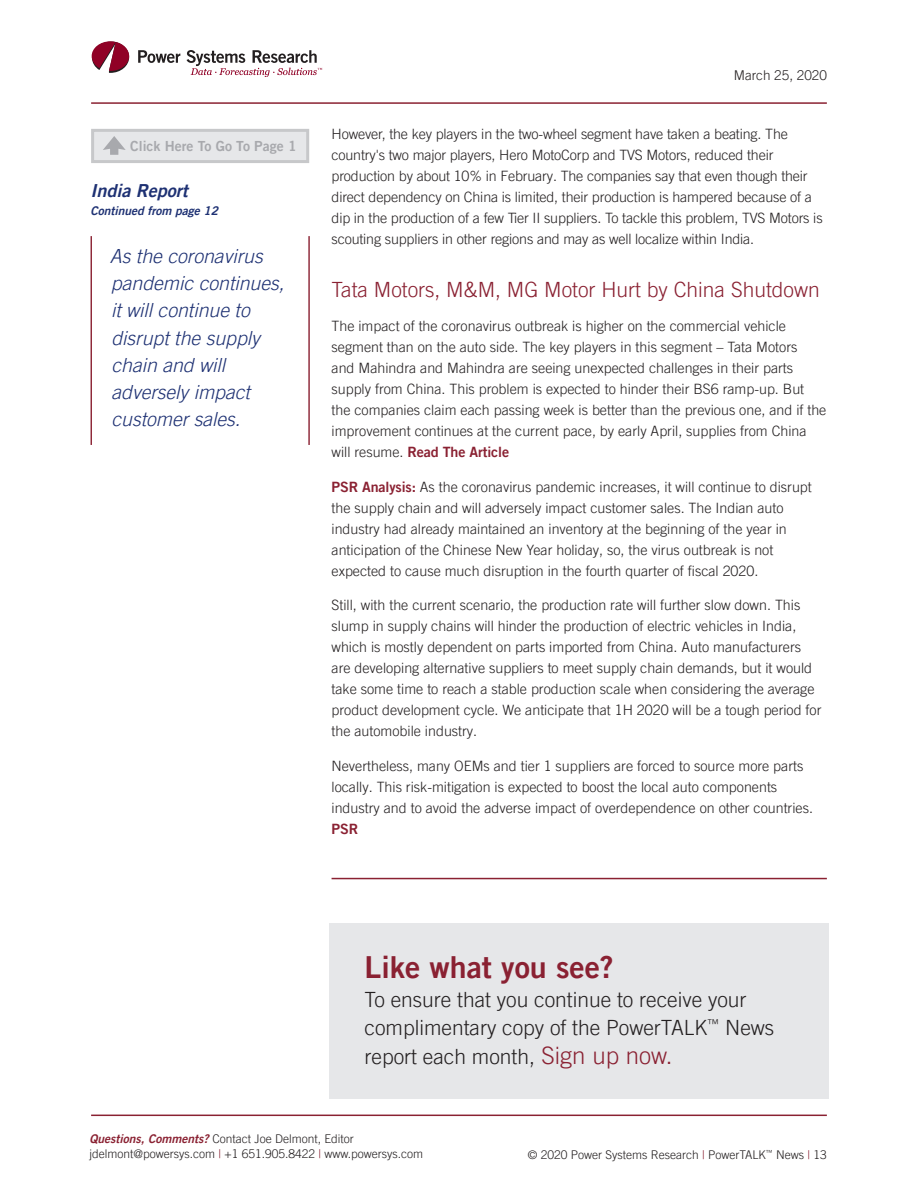
<style>
.page{position:relative;width:918px;height:1188px;background:#fff}
.page>*{position:absolute;margin:0;border:0;box-sizing:border-box;transform-origin:0 0}
.t1{font:30.45px "Trade Gothic LT Pro Bd 2";color:#8a2132}
.t2{font:300 21px/28.5px "Trade Gothic LT Pro";color:#231f20}
.t3{font:300 21px "Trade Gothic LT Pro";color:#8a2132}
.t4{font:italic 300 19.5px/27.3px "Trade Gothic LT Pro";color:#1e3173}
.t5{font:18px "Trade Gothic LT Pro Bd 2 Obl";color:#1e3173}
.t6{font:300 14.25px/21px "Trade Gothic LT Pro";color:#231f20}
.t7{font:14.25px "Trade Gothic LT Pro Bd 2";letter-spacing:-.01em;color:#8a2132}
.t8{font:13.95px "Trade Gothic LT Pro Bd 2";color:#a8a9ad}
.t9{font:300 13.5px "Trade Gothic LT Pro";color:#231f20}
.t10{font:300 12px/15px "Trade Gothic LT Pro";color:#231f20}
.t11{font:12px "Trade Gothic LT Pro Bd 2 Obl";color:#1e3173}
.s1{font-family:"Trade Gothic LT Pro";font-weight:300;color:#231f20}
.s2{font-family:"Trade Gothic LT Pro Bd 2";font-weight:400;color:#8a2132}
.s3{font-size:24px;color:#8a2132}
.s4{font-family:"Trade Gothic LT Pro Bd 2 Obl";font-weight:400;color:#8a2132}
.s5{color:#8a2132}
</style>
<div class="page">
<hr style="left:91px;top:102px;width:736px;height:2px;background:#8a2132">
<hr style="left:91px;top:1115px;width:736px;height:1px;background:#8a2132">
<svg style="left:138px;top:50px;width:42px;height:13px"></svg>
<svg style="left:92px;top:41px;width:37px;height:32px"></svg>
<svg style="left:187px;top:50px;width:135px;height:27px"></svg>
<div style="left:91px;top:129px;width:218px;height:34px;background:#e6e7e9;border:3px solid #c7c8ca"></div>
<svg style="left:103px;top:136px;width:23px;height:19px"></svg>
<hr style="left:332px;top:878px;width:495px;height:1px;background:#8a2132">
<div style="left:330px;top:923px;width:499px;height:176px;background:#e6e7e9"></div>
<hr style="left:91px;top:236px;width:1px;height:209px;background:#8a2132">
<hr style="left:308px;top:236px;width:2px;height:209px;background:#8a2132">
<p class="t9" style="left:734px;top:67px;width:95px">March 25, 2020</p>
<p class="t8" style="left:130px;top:137px;width:168px">Click Here To Go To Page 1</p>
<p class="t6" style="left:332px;top:123px;width:493px">However, the key players in the two-wheel segment have taken a beating. The country's two major players, Hero MotoCorp and TVS Motors, reduced their production by about 10% in February. The companies say that even though their direct dependency on China is limited, their production is hampered because of a dip in the production of a few Tier II suppliers. To tackle this problem, TVS Motors is scouting suppliers in other regions and may as well localize within India.</p>
<h2 class="t3" style="left:332px;top:277px;width:490px">Tata Motors, M&amp;M, MG Motor Hurt by China Shutdown</h2>
<p class="t6" style="left:332px;top:315px;width:496px">The impact of the coronavirus outbreak is higher on the commercial vehicle segment than on the auto side. The key players in this segment – Tata Motors<br>and Mahindra and Mahindra are seeing unexpected challenges in their parts supply from China. This problem is expected to hinder their BS6 ramp-up. But the companies claim each passing week is better than the previous one, and if the improvement continues at the current pace, by early April, supplies from China</p>
<p class="t7" style="left:332px;top:443px;width:179px"><span class="s1">will resume.</span> Read The Article</p>
<p class="t6" style="left:332px;top:476px;width:482px"><span class="s2">PSR Analysis:</span> As the coronavirus pandemic increases, it will continue to disrupt the supply chain and will adversely impact customer sales. The Indian auto industry had already maintained an inventory at the beginning of the year in anticipation of the Chinese New Year holiday, so, the virus outbreak is not expected to cause much disruption in the fourth quarter of fiscal 2020.</p>
<p class="t6" style="left:332px;top:594px;width:491px">Still, with the current scenario, the production rate will further slow down. This slump in supply chains will hinder the production of electric vehicles in India, which is mostly dependent on parts imported from China. Auto manufacturers are developing alternative suppliers to meet supply chain demands, but it would take some time to reach a stable production scale when considering the average product development cycle. We anticipate that 1H 2020 will be a tough period for the automobile industry.</p>
<p class="t6" style="left:332px;top:755px;width:483px">Nevertheless, many OEMs and tier 1 suppliers are forced to source more parts locally. This risk-mitigation is expected to boost the local auto components industry and to avoid the adverse impact of overdependence on other countries.</p>
<p class="t7" style="left:332px;top:820px;width:28px">PSR</p>
<p class="t5" style="left:90px;top:180px;width:99px">India Report</p>
<p class="t11" style="left:90px;top:203px;width:129px">Continued from page 12</p>
<h3 class="t4" style="left:110px;top:242px;width:176px">As the coronavirus pandemic continues, it will continue to disrupt the supply chain and will adversely impact customer sales.</h3>
<h1 class="t1" style="left:365px;top:948px;width:250px">Like what you see?</h1>
<h2 class="t2" style="left:365px;top:985px;width:411px">To ensure that you continue to receive your complimentary copy of the PowerTALK<sup>™</sup> News report each month, <span class="s3">Sign up now.</span></h2>
<p class="t10" style="left:90px;top:1131px;width:335px"><span class="s4">Questions, Comments?</span> Contact Joe Delmont, Editor jdelmont@powersys.com <span class="s5">|</span> +1 651.905.8422 <span class="s5">|</span> www.powersys.com</p>
<p class="t10" style="left:528px;top:1147px;width:301px">© 2020 Power Systems Research <span class="s5">|</span> PowerTALK<sup>™</sup> News <span class="s5">|</span> 13</p>
</div>
